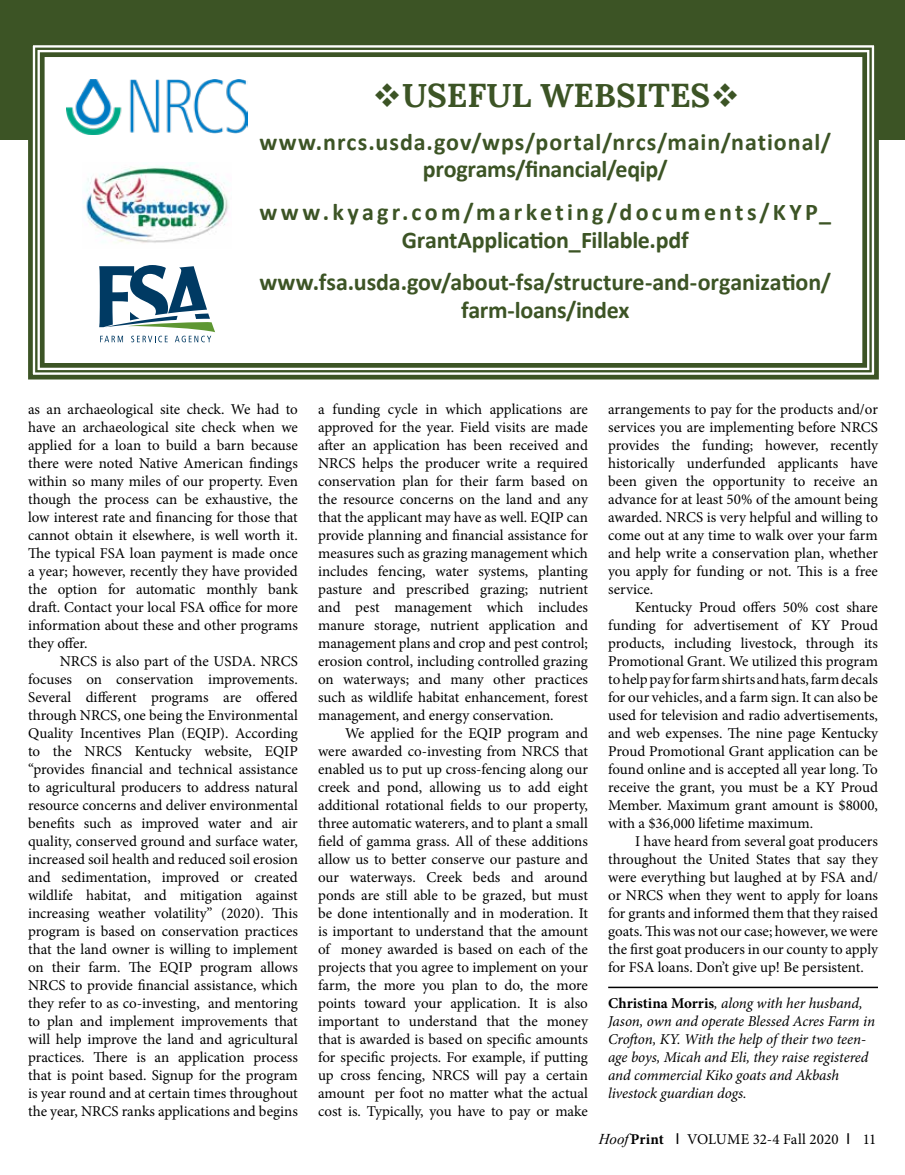
<style>
.page{position:relative;width:905px;height:1175px;background:#fff}
.page>*{position:absolute;margin:0;border:0;box-sizing:border-box;transform-origin:0 0}
.t1{font:700 33px "Lora";color:#3c5425}
.t2{font:700 24px/27.6px "Calibri";letter-spacing:.035em;color:#3c5425;text-align:center}
.t3{font:700 24px/27.6px "Calibri";color:#3c5425;text-align:center}
.t4{font:700 24px/27.6px "Calibri";letter-spacing:.13em;color:#3c5425;text-align:center}
.t5{font:15px/18px "Minion Pro";letter-spacing:-.005em;color:#000;text-align:justify}
.t6{font:italic 15px/18px "Minion Pro";letter-spacing:-.01em;color:#000}
.s1{font-weight:700;font-style:normal}
.s2{font-family:"Times New Roman";font-style:italic}
.s3{font-weight:700}
.s4{font-family:"Arial"}
</style>
<div class="page">
<div style="left:0;top:0;width:904px;height:140px;background:#3c5425"></div>
<hr style="left:608px;top:986px;width:269px;height:2px;background:#000">
<svg style="left:28px;top:45px;width:851px;height:335px"></svg>
<div style="left:35px;top:48px;width:836px;height:324px;border:2px solid #3c5425"></div>
<div style="left:40px;top:52px;width:827px;height:316px;border:5px solid #3c5425"></div>
<svg style="left:99px;top:265px;width:116px;height:77px"></svg>
<img style="left:83px;top:162px;width:148px;height:86px">
<img style="left:67px;top:79px;width:180px;height:55px">
<h1 class="t1" style="left:372px;top:67px;width:368px">❖USEFUL WEBSITES❖</h1>
<h2 class="t2" style="left:259px;top:127px;width:573px">www.nrcs.usda.gov/wps/portal/nrcs/main/national/ programs/financial/eqip/</h2>
<h2 class="t4" style="left:259px;top:197px;width:573px">www.kyagr.com/marketing/documents/KYP_<br>GrantApplication_Fillable.pdf</h2>
<h2 class="t3" style="left:259px;top:267px;width:573px">www.fsa.usda.gov/about-fsa/structure-and-organization/ farm-loans/index</h2>
<p class="t5" style="left:28px;top:400px;width:271px">as an archaeological site check. We had to have an archaeological site check when we applied for a loan to build a barn because there were noted Native American findings within so many miles of our property. Even though the process can be exhaustive, the low interest rate and financing for those that cannot obtain it elsewhere, is well worth it.<br>The typical FSA loan payment is made once a year; however, recently they have provided the option for automatic monthly bank draft. Contact your local FSA office for more information about these and other programs they offer.</p>
<p class="t5" style="left:28px;top:652px;width:271px;text-indent:32px">NRCS is also part of the USDA. NRCS focuses on conservation improvements.<br>Several different programs are offered through NRCS, one being the Environmental Quality Incentives Plan (EQIP). According to the NRCS Kentucky website, EQIP “provides financial and technical assistance to agricultural producers to address natural resource concerns and deliver environmental benefits such as improved water and air quality, conserved ground and surface water, increased soil health and reduced soil erosion and sedimentation, improved or created wildlife habitat, and mitigation against increasing weather volatility” (2020). This program is based on conservation practices that the land owner is willing to implement on their farm. The EQIP program allows NRCS to provide financial assistance, which they refer to as co-investing, and mentoring to plan and implement improvements that will help improve the land and agricultural practices. There is an application process that is point based. Signup for the program is year round and at certain times throughout the year, NRCS ranks applications and begins</p>
<p class="t5" style="left:318px;top:400px;width:271px">a funding cycle in which applications are approved for the year. Field visits are made after an application has been received and NRCS helps the producer write a required conservation plan for their farm based on the resource concerns on the land and any that the applicant may have as well. EQIP can provide planning and financial assistance for measures such as grazing management which includes fencing, water systems, planting pasture and prescribed grazing; nutrient and pest management which includes manure storage, nutrient application and management plans and crop and pest control; erosion control, including controlled grazing on waterways; and many other practices such as wildlife habitat enhancement, forest management, and energy conservation.</p>
<p class="t5" style="left:318px;top:724px;width:271px;text-indent:27px">We applied for the EQIP program and were awarded co-investing from NRCS that enabled us to put up cross-fencing along our creek and pond, allowing us to add eight additional rotational fields to our property, three automatic waterers, and to plant a small field of gamma grass. All of these additions allow us to better conserve our pasture and our waterways. Creek beds and around ponds are still able to be grazed, but must be done intentionally and in moderation. It is important to understand that the amount of money awarded is based on each of the projects that you agree to implement on your farm, the more you plan to do, the more points toward your application. It is also important to understand that the money that is awarded is based on specific amounts for specific projects. For example, if putting up cross fencing, NRCS will pay a certain amount per foot no matter what the actual cost is. Typically, you have to pay or make</p>
<p class="t5" style="left:608px;top:400px;width:271px">arrangements to pay for the products and/or services you are implementing before NRCS provides the funding; however, recently historically underfunded applicants have been given the opportunity to receive an advance for at least 50% of the amount being awarded. NRCS is very helpful and willing to come out at any time to walk over your farm and help write a conservation plan, whether you apply for funding or not. This is a free service.</p>
<p class="t5" style="left:608px;top:598px;width:271px;text-indent:27px">Kentucky Proud offers 50% cost share funding for advertisement of KY Proud products, including livestock, through its Promotional Grant. We utilized this program to help pay for farm shirts and hats, farm decals for our vehicles, and a farm sign. It can also be used for television and radio advertisements, and web expenses. The nine page Kentucky Proud Promotional Grant application can be found online and is accepted all year long. To receive the grant, you must be a KY Proud Member. Maximum grant amount is $8000, with a $36,000 lifetime maximum.</p>
<p class="t5" style="left:608px;top:832px;width:271px;text-indent:27px">I have heard from several goat producers throughout the United States that say they were everything but laughed at by FSA and/ or NRCS when they went to apply for loans for grants and informed them that they raised goats. This was not our case; however, we were the first goat producers in our county to apply for FSA loans. Don’t give up! Be persistent.</p>
<p class="t6" style="left:608px;top:994px;width:268px"><span class="s1">Christina Morris</span>, along with her husband, Jason, own and operate Blessed Acres Farm in Crofton, KY. With the help of their two teen&shy;age boys, Micah and Eli, they raise registered and commercial Kiko goats and Akbash livestock guardian dogs.</p>
<p class="t5" style="left:598px;top:1130px;width:279px"><span class="s2">Hoof</span><span class="s3">Print</span> <span class="s4">I</span> VOLUME 32-4 Fall 2020 <span class="s4">I</span> 11</p>
</div>
